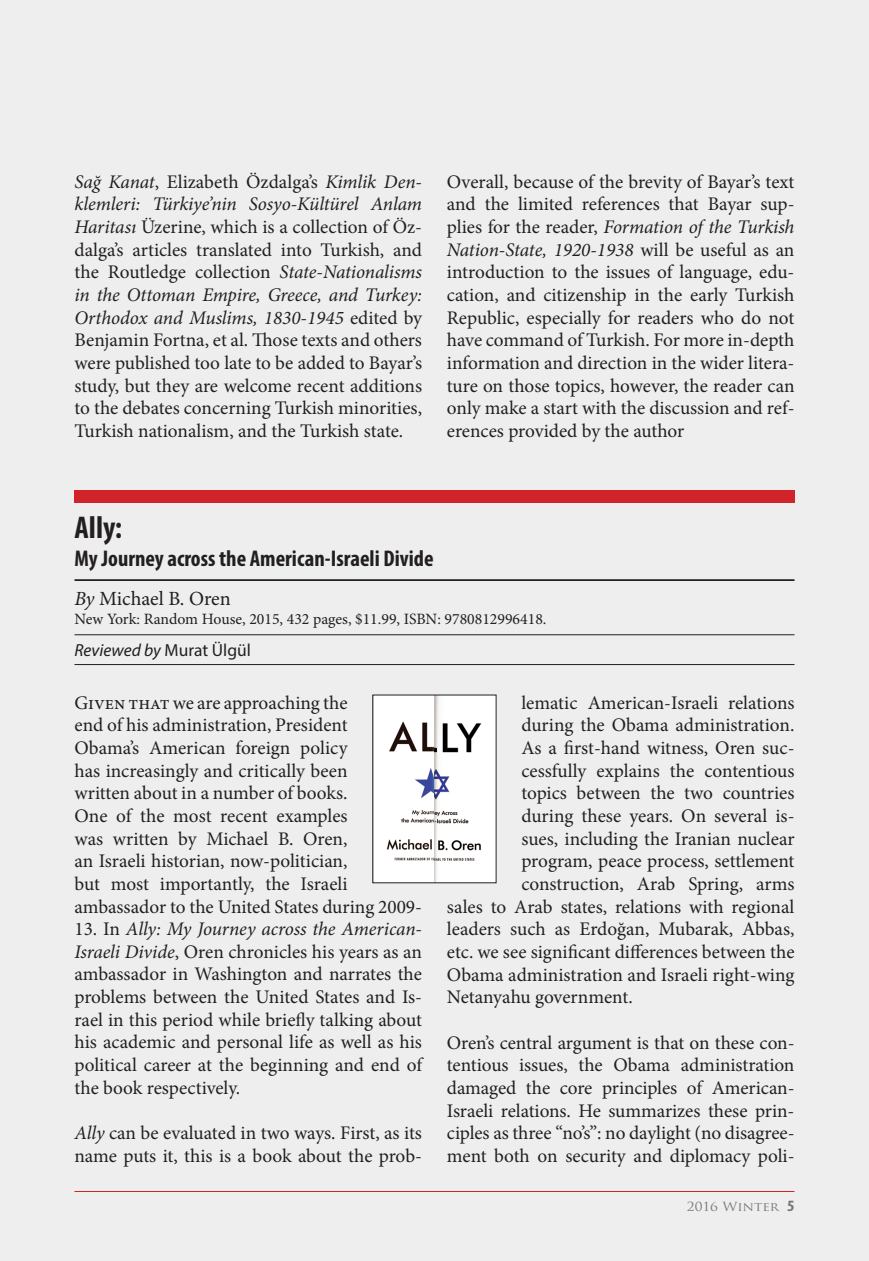
<style>
.page{position:relative;width:869px;height:1261px;background:#fff}
.page>*{position:absolute;margin:0;border:0;box-sizing:border-box;transform-origin:0 0}
.t1{font:700 condensed 31.5px "Myriad Pro";color:#231f20}
.t2{font:700 condensed 22.75px "Myriad Pro";color:#231f20}
.t3{font:20.12px "Minion Pro";color:#231f20}
.t4{font:19.25px/22.6px "Minion Pro";color:#231f20;text-align:justify}
.t5{font:italic 17.5px "Myriad Pro";color:#231f20}
.t6{font:15.75px "Minion Pro";color:#231f20}
.t7{font:12.25px "Trajan Pro";color:#76787b;scale:1.11 1}
.s1{font-style:italic}
.s2{font-style:normal}
.s3{font-family:"Myriad Pro";font-weight:700;font-stretch:condensed;font-size:15.75px}
</style>
<div class="page">
<div style="left:0;top:0;width:868px;height:1260px;background:#eeeeef"></div>
<hr style="left:74px;top:1190px;width:720px;height:1px;background:#d1232a">
<hr style="left:74px;top:634px;width:720px;height:1px;background:#231f20">
<hr style="left:74px;top:664px;width:720px;height:1px;background:#231f20">
<hr style="left:74px;top:579px;width:720px;height:2px;background:#231f20">
<div style="left:74px;top:490px;width:720px;height:13px;background:#d1232a"></div>
<img style="left:374px;top:696px;width:120px;height:185px">
<div style="left:372px;top:694px;width:124px;height:189px;border:1px solid #231f20"></div>
<p class="t4" style="left:74px;top:170px;width:349px"><span class="s1">Sağ Kanat</span>, Elizabeth Özdalga’s <span class="s1">Kimlik Den&shy;klemleri: Türkiye’nin Sosyo-Kültürel Anlam Haritası</span> Üzerine, which is a collection of Öz&shy;dalga’s articles translated into Turkish, and the Routledge collection <span class="s1">State-Nationalisms in the Ottoman Empire, Greece, and Turkey:<br>Orthodox and Muslims, 1830-1945</span> edited by Benjamin Fortna, et al. Those texts and others were published too late to be added to Bayar’s study, but they are welcome recent additions to the debates concerning Turkish minorities, Turkish nationalism, and the Turkish state.</p>
<p class="t4" style="left:446px;top:170px;width:349px">Overall, because of the brevity of Bayar’s text and the limited references that Bayar sup&shy;plies for the reader, <span class="s1">Formation of the Turkish Nation-State, 1920-1938</span> will be useful as an introduction to the issues of language, edu&shy;cation, and citizenship in the early Turkish Republic, especially for readers who do not have command of Turkish. For more in-depth information and direction in the wider litera&shy;ture on those topics, however, the reader can only make a start with the discussion and ref&shy;erences provided by the author</p>
<h1 class="t1" style="left:74px;top:508px;width:49px">Ally:</h1>
<p class="t2" style="left:74px;top:544px;width:360px">My Journey across the American-Israeli Divide</p>
<p class="t3" style="left:74px;top:585px;width:158px"><span class="s1">By</span> Michael B. Oren</p>
<p class="t6" style="left:74px;top:608px;width:473px">New York: Random House, 2015, 432 pages, $11.99, ISBN: 9780812996418.</p>
<p class="t5" style="left:74px;top:639px;width:178px">Reviewed by <span class="s2">Murat Ülgül</span></p>
<p class="t4" style="left:74px;top:691px;width:349px;text-align:left">Given that we are approaching the<br>end of his administration, President<br>Obama’s American foreign policy<br>has increasingly and critically been<br>written about in a number of books.<br>One of the most recent examples<br>was written by Michael B. Oren,<br>an Israeli historian, now-politician,<br>but most importantly, the Israeli ambassador to the United States during 2009-</p>
<p class="t4" style="left:74px;top:917px;width:349px">13. In <span class="s1">Ally: My Journey across the American-Israeli Divide</span>, Oren chronicles his years as an ambassador in Washington and narrates the problems between the United States and Is&shy;rael in this period while briefly talking about his academic and personal life as well as his political career at the beginning and end of the book respectively.</p>
<p class="t4" style="left:74px;top:1121px;width:349px"><span class="s1">Ally</span> can be evaluated in two ways. First, as its name puts it, this is a book about the prob-</p>
<p class="t4" style="left:521px;top:691px;width:274px">lematic American-Israeli relations</p>
<p class="t4" style="left:521px;top:713px;width:274px">during the Obama administration.</p>
<p class="t4" style="left:521px;top:736px;width:274px">As a first-hand witness, Oren suc-</p>
<p class="t4" style="left:521px;top:759px;width:274px">cessfully explains the contentious</p>
<p class="t4" style="left:521px;top:781px;width:274px">topics between the two countries</p>
<p class="t4" style="left:521px;top:804px;width:274px">during these years. On several is-</p>
<p class="t4" style="left:521px;top:827px;width:274px">sues, including the Iranian nuclear</p>
<p class="t4" style="left:521px;top:849px;width:274px">program, peace process, settlement</p>
<p class="t4" style="left:521px;top:872px;width:274px">construction, Arab Spring, arms</p>
<p class="t4" style="left:446px;top:895px;width:349px">sales to Arab states, relations with regional</p>
<p class="t4" style="left:446px;top:917px;width:349px">leaders such as Erdoğan, Mubarak, Abbas,</p>
<p class="t4" style="left:446px;top:940px;width:349px">etc. we see significant differences between the</p>
<p class="t4" style="left:446px;top:962px;width:349px">Obama administration and Israeli right-wing</p>
<p class="t4" style="left:446px;top:985px;width:187px">Netanyahu government.</p>
<p class="t4" style="left:446px;top:1030px;width:349px">Oren’s central argument is that on these con&shy;tentious issues, the Obama administration damaged the core principles of American-Israeli relations. He summarizes these prin&shy;ciples as three “no’s”: no daylight (no disagree&shy;ment both on security and diplomacy poli-</p>
<p class="t7" style="left:686px;top:1198px;width:98px">2016 Wınter <span class="s3">5</span></p>
</div>
